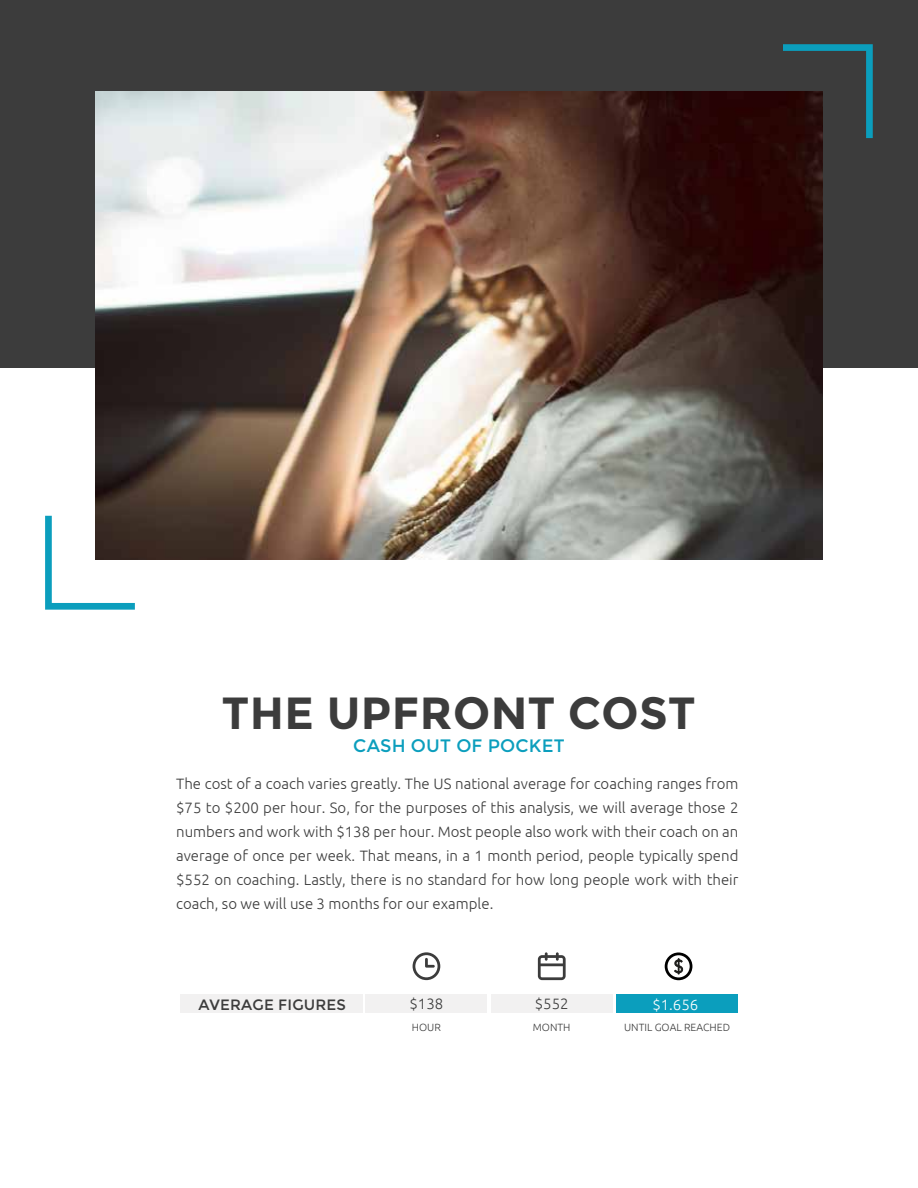
<style>
.page{position:relative;width:918px;height:1188px;background:#fff}
.page>*{position:absolute;margin:0;border:0;box-sizing:border-box;transform-origin:0 0}
.t1{font:700 45px "Montserrat";letter-spacing:.01em;color:#3c3c3c}
.t2{font:18px "Montserrat";letter-spacing:.01em;color:#0b9ebd}
.t3{font:300 15px/24px "Ubuntu";color:#3c3c3c;text-align:justify}
.t4{font:15px "Montserrat";letter-spacing:.01em;color:#3c3c3c}
.t5{font:300 15px "Ubuntu";color:#fff}
.t6{font:300 10.5px "Ubuntu";color:#3c3c3c}
</style>
<div class="page">
<div style="left:0;top:0;width:918px;height:368px;background:#3c3c3c"></div>
<img style="left:96px;top:91px;width:726px;height:468px">
<svg style="left:783px;top:44px;width:90px;height:94px"></svg>
<svg style="left:45px;top:516px;width:90px;height:94px"></svg>
<div style="left:180px;top:995px;width:182px;height:18px;background:#f2f1f1"></div>
<div style="left:616px;top:995px;width:122px;height:18px;background:#0b9ebd"></div>
<div style="left:491px;top:995px;width:122px;height:18px;background:#f2f1f1"></div>
<div style="left:366px;top:995px;width:121px;height:18px;background:#f2f1f1"></div>
<svg style="left:538px;top:952px;width:28px;height:28px"></svg>
<svg style="left:413px;top:952px;width:27px;height:28px"></svg>
<svg style="left:665px;top:952px;width:27px;height:28px"></svg>
<h1 class="t1" style="left:222px;top:686px;width:475px">THE UPFRONT COST</h1>
<p class="t2" style="left:353px;top:735px;width:213px">CASH OUT OF POCKET</p>
<p class="t3" style="left:176px;top:771px;width:564px">The cost of a coach varies greatly. The US national average for coaching ranges from $75 to $200 per hour. So, for the purposes of this analysis, we will average those 2 numbers and work with $138 per hour. Most people also work with their coach on an average of once per week. That means, in a 1 month period, people typically spend $552 on coaching. Lastly, there is no standard for how long people work with their coach, so we will use 3 months for our example.</p>
<p class="t4" style="left:198px;top:996px;width:149px">AVERAGE FIGURES</p>
<p class="t3" style="left:410px;top:991px;width:35px">$138</p>
<p class="t3" style="left:535px;top:991px;width:35px">$552</p>
<p class="t5" style="left:652px;top:996px;width:47px">$1.656</p>
<p class="t6" style="left:412px;top:1021px;width:31px">HOUR</p>
<p class="t6" style="left:533px;top:1021px;width:39px">MONTH</p>
<p class="t6" style="left:624px;top:1021px;width:107px">UNTIL GOAL REACHED</p>
</div>
